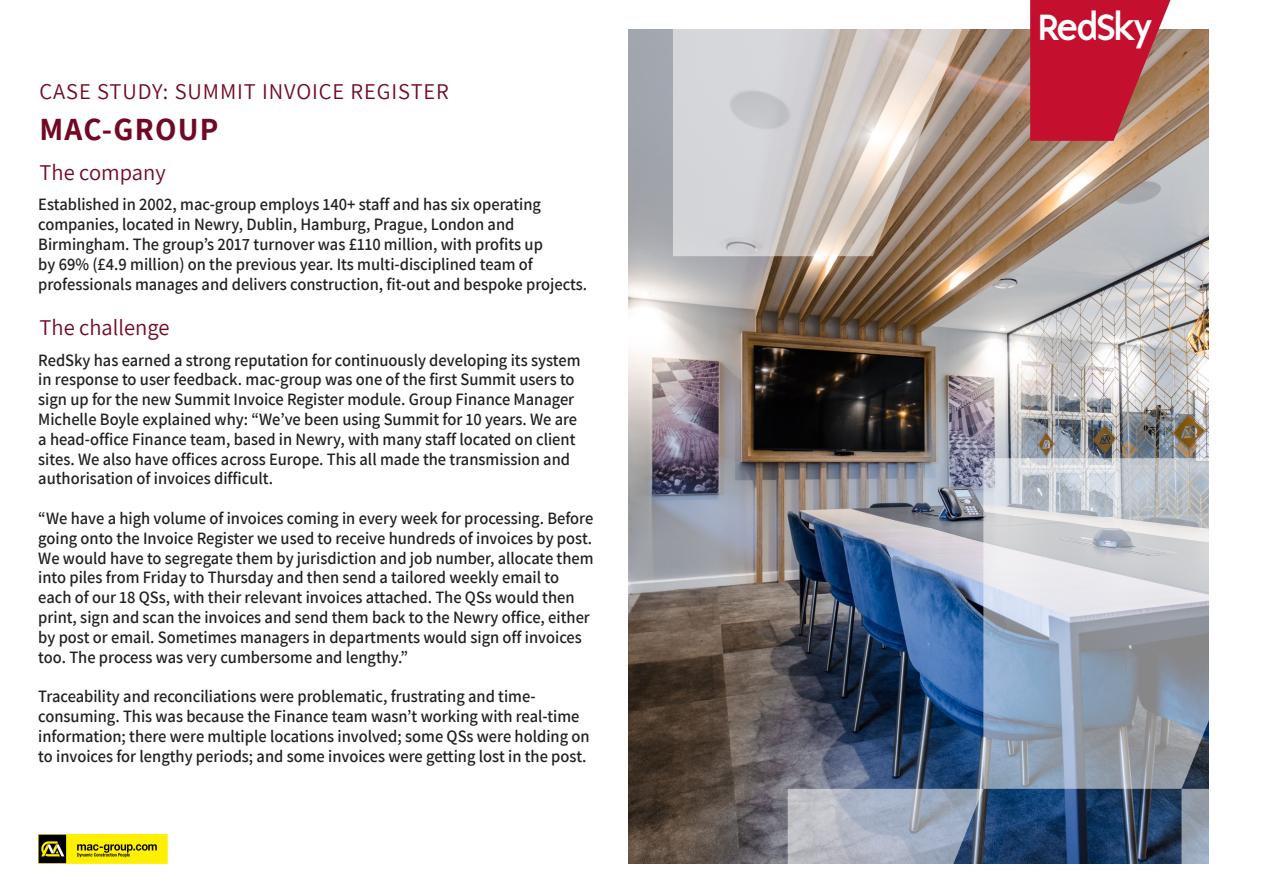
<style>
.page{position:relative;width:1263px;height:893px;background:#fff}
.page>*{position:absolute;margin:0;border:0;box-sizing:border-box;transform-origin:0 0}
.t1{font:37.95px "Base Nine";letter-spacing:-.125em;color:#fff}
.t2{font:700 31.5px "Assistant";letter-spacing:.04em;color:#720924}
.t3{font:22.5px "Assistant";letter-spacing:.03em;color:#720924}
.t4{font:22.5px "Assistant";color:#720924}
.t5{font:600 17.4px/19.8px "Assistant";color:#231f20;scale:.95 1}
</style>
<div class="page">
<img style="left:628px;top:30px;width:581px;height:833px">
<svg style="left:1030px;top:0;width:140px;height:141px;background:#bf283b"></svg>
<svg style="left:673px;top:29px;width:289px;height:227px;background:#cac3be"></svg>
<svg style="left:788px;top:789px;width:195px;height:75px;background:#a6aebd"></svg>
<svg style="left:983px;top:458px;width:226px;height:331px;background:#aeb6c1"></svg>
<svg style="left:1181px;top:789px;width:28px;height:75px;background:#949faf"></svg>
<img style="left:38px;top:834px;width:129px;height:29px">
<p class="t3" style="left:40px;top:76px;width:411px">CASE STUDY: SUMMIT INVOICE REGISTER</p>
<p class="t2" style="left:40px;top:108px;width:181px">MAC-GROUP</p>
<p class="t4" style="left:40px;top:157px;width:128px">The company</p>
<p class="t5" style="left:38px;top:194px;width:579px">Established in 2002, mac-group employs 140+ staff and has six operating companies, located in Newry, Dublin, Hamburg, Prague, London and Birmingham. The group’s 2017 turnover was £110 million, with profits up<br>by 69% (£4.9 million) on the previous year. Its multi-disciplined team of professionals manages and delivers construction, fit-out and bespoke projects.</p>
<p class="t4" style="left:40px;top:312px;width:131px">The challenge</p>
<p class="t5" style="left:38px;top:349px;width:572px">RedSky has earned a strong reputation for continuously developing its system in response to user feedback. mac-group was one of the first Summit users to sign up for the new Summit Invoice Register module. Group Finance Manager Michelle Boyle explained why: “We’ve been using Summit for 10 years. We are a head-office Finance team, based in Newry, with many staff located on client sites. We also have offices across Europe. This all made the transmission and authorisation of invoices difficult.</p>
<p class="t5" style="left:38px;top:507px;width:586px">“We have a high volume of invoices coming in every week for processing. Before going onto the Invoice Register we used to receive hundreds of invoices by post.<br>We would have to segregate them by jurisdiction and job number, allocate them into piles from Friday to Thursday and then send a tailored weekly email to each of our 18 QSs, with their relevant invoices attached. The QSs would then print, sign and scan the invoices and send them back to the Newry office, either by post or email. Sometimes managers in departments would sign off invoices too. The process was very cumbersome and lengthy.”</p>
<p class="t5" style="left:38px;top:686px;width:582px">Traceability and reconciliations were problematic, frustrating and time&shy;consuming. This was because the Finance team wasn’t working with real-time information; there were multiple locations involved; some QSs were holding on to invoices for lengthy periods; and some invoices were getting lost in the post.</p>
<p class="t1" style="left:1036px;top:0;width:119px">RedSky</p>
</div>
